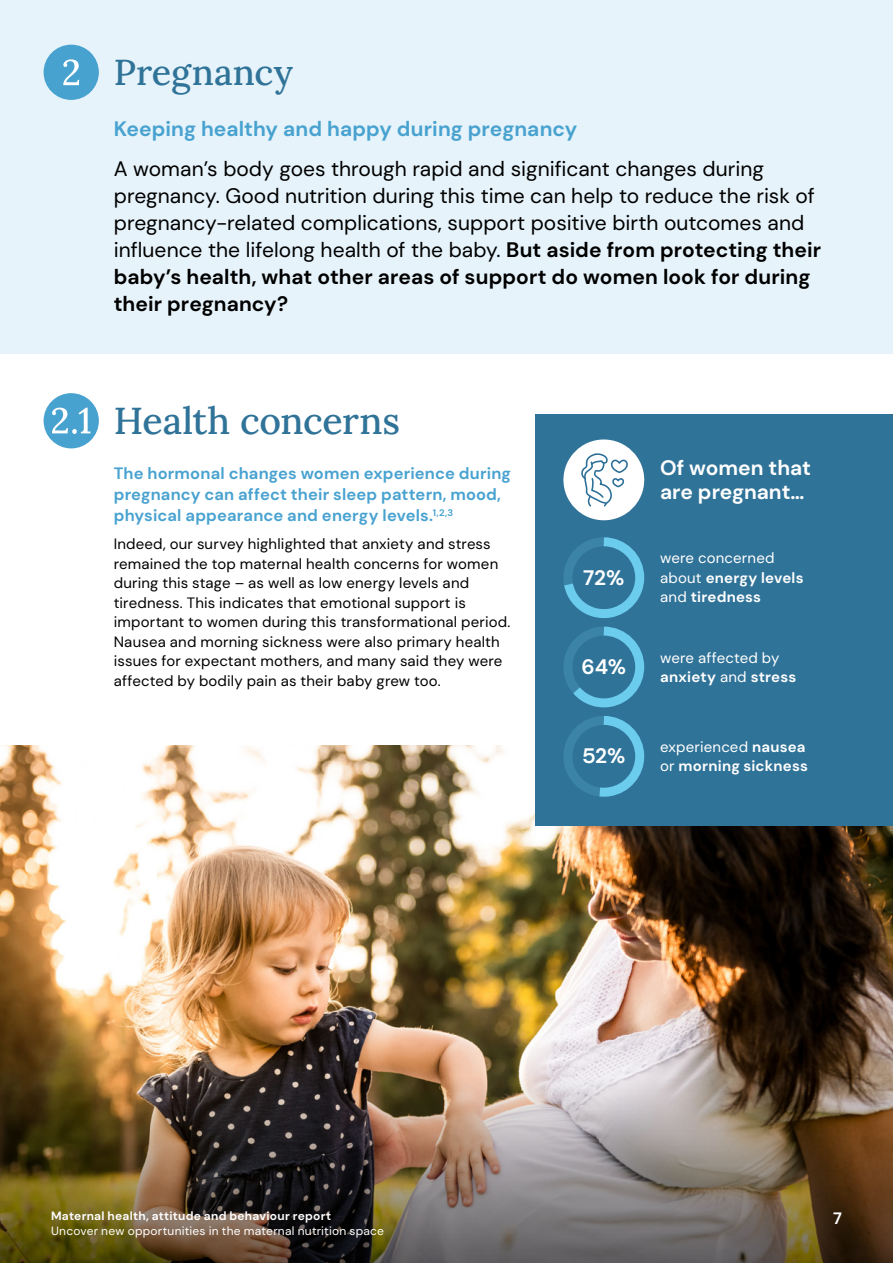
<style>
.page{position:relative;width:893px;height:1263px;background:#fff}
.page>*{position:absolute;margin:0;border:0;box-sizing:border-box;transform-origin:0 0}
.t1{font:500 37.5px "Lora";letter-spacing:-.01em;color:#307398}
.t2{font:500 36px "Lora";color:#307398}
.t3{font:21px/27px "DM Sans";color:#000}
.t4{font:700 21px "DM Sans";letter-spacing:.005em;color:#48a2d0}
.t5{font:700 21px/24px "DM Sans";color:#fff}
.t6{font:700 16.5px/21px "DM Sans";letter-spacing:.01em;color:#48a2d0}
.t7{font:700 16.5px "DM Sans";color:#fff}
.t8{font:15px/19.5px "DM Sans";letter-spacing:.01em;color:#000}
.t9{font:15px/19.5px "DM Sans";letter-spacing:.01em;color:#fff}
.t10{font:700 15px/19.5px "DM Sans";letter-spacing:.015em;color:#fff}
.t11{font:12px "DM Sans";letter-spacing:.02em;color:#fff}
.t12{font:700 12px "DM Sans";letter-spacing:.025em;color:#fff}
.s1{font-weight:700}
.s2{font-weight:400}
</style>
<div class="page">
<div style="left:0;top:0;width:893px;height:353px;background:#e6f3fa"></div>
<img style="left:0;top:745px;width:893px;height:298px">
<img style="left:0;top:1043px;width:893px;height:220px">
<div style="left:536px;top:414px;width:357px;height:412px;background:#307398"></div>
<div style="left:563px;top:439px;width:81px;height:81px;background:#fff;border-radius:50%"></div>
<svg style="left:581px;top:453px;width:47px;height:54px"></svg>
<svg style="left:564px;top:537px;width:81px;height:260px"></svg>
<div style="left:44px;top:45px;width:55px;height:55px;background:#48a2d0;border-radius:50%"></div>
<svg style="left:63px;top:59px;width:16px;height:26px"></svg>
<div style="left:44px;top:393px;width:55px;height:55px;background:#48a2d0;border-radius:50%"></div>
<svg style="left:52px;top:408px;width:38px;height:26px"></svg>
<h2 class="t2" style="left:114px;top:44px;width:181px">Pregnancy</h2>
<h3 class="t4" style="left:114px;top:115px;width:465px">Keeping healthy and happy during pregnancy</h3>
<p class="t3" style="left:114px;top:155px;width:709px">A woman’s body goes through rapid and significant changes during pregnancy. Good nutrition during this time can help to reduce the risk of pregnancy-related complications, support positive birth outcomes and influence the lifelong health of the baby. <span class="s1">But aside from protecting their baby’s health, what other areas of support do women look for during their pregnancy?</span></p>
<h1 class="t1" style="left:114px;top:391px;width:288px">Health concerns</h1>
<p class="t6" style="left:114px;top:463px;width:399px">The hormonal changes women experience during pregnancy can affect their sleep pattern, mood, physical appearance and energy levels.<sup>1,2,3</sup></p>
<p class="t8" style="left:114px;top:534px;width:398px">Indeed, our survey highlighted that anxiety and stress remained the top maternal health concerns for women during this stage – as well as low energy levels and tiredness. This indicates that emotional support is important to women during this transformational period.<br>Nausea and morning sickness were also primary health issues for expectant mothers, and many said they were affected by bodily pain as their baby grew too.</p>
<h3 class="t5" style="left:583px;top:566px;width:43px">72%</h3>
<h3 class="t5" style="left:581px;top:655px;width:46px">64%</h3>
<h3 class="t5" style="left:582px;top:744px;width:45px">52%</h3>
<h3 class="t5" style="left:660px;top:456px;width:152px">Of women that are pregnant…</h3>
<p class="t9" style="left:660px;top:548px;width:145px">were concerned about <span class="s1">energy levels </span>and <span class="s1">tiredness</span></p>
<p class="t9" style="left:660px;top:647px;width:138px">were affected by <span class="s1">anxiety</span> and <span class="s1">stress</span></p>
<p class="t10" style="left:660px;top:736px;width:149px"><span class="s2">experienced</span> nausea <span class="s2">or</span> morning sickness</p>
<p class="t12" style="left:51px;top:1208px;width:282px">Maternal health, attitude and behaviour report</p>
<p class="t7" style="left:833px;top:1208px;width:10px">7</p>
<p class="t11" style="left:51px;top:1223px;width:335px">Uncover new opportunities in the maternal nutrition space</p>
</div>
